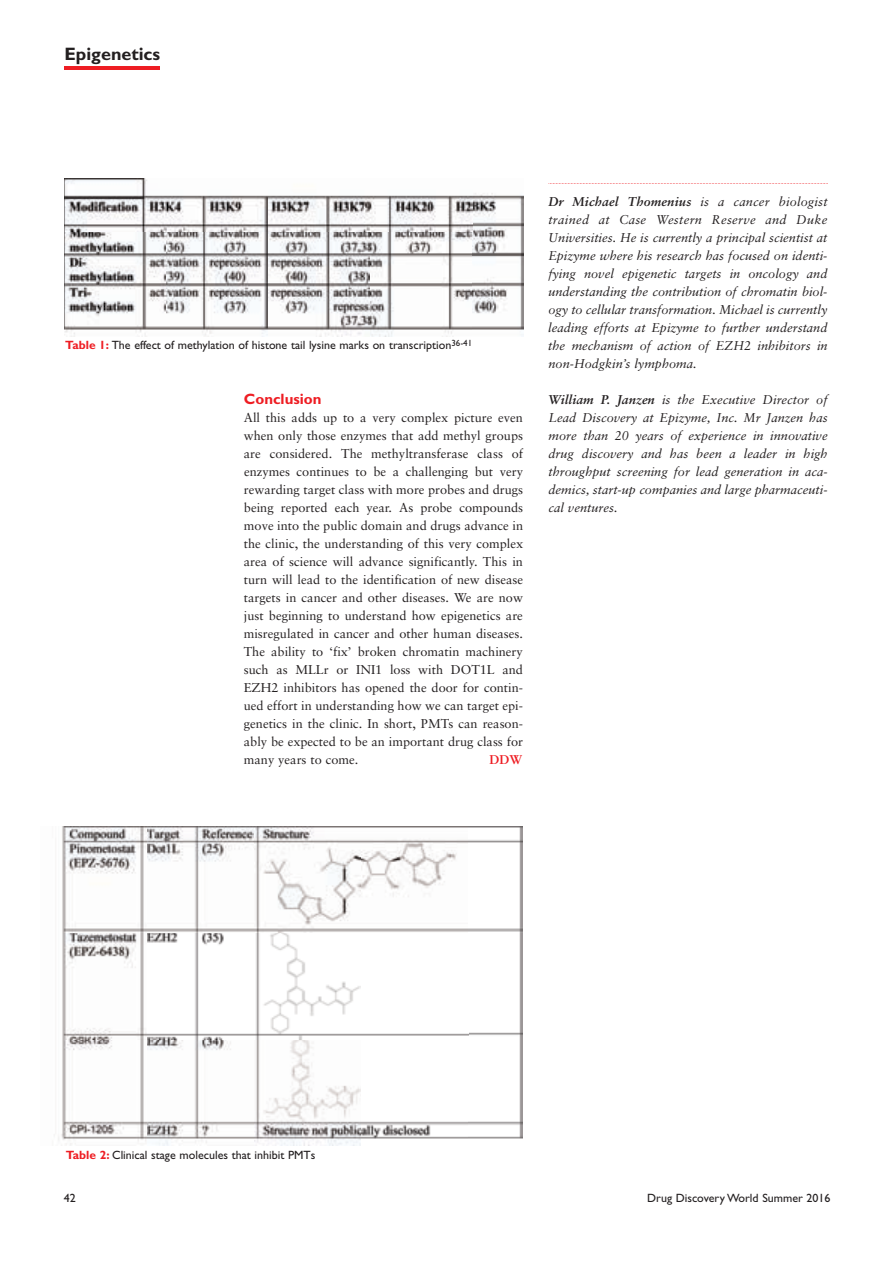
<style>
.page{position:relative;width:893px;height:1263px;background:#fff}
.page>*{position:absolute;margin:0;border:0;box-sizing:border-box;transform-origin:0 0}
.t1{font:700 18px "Gill Sans";color:#231f20}
.t2{font:700 15px "Gill Sans";color:#ee1d23}
.t3{font:12.75px/18px "Sabon";color:#231f20;text-align:justify}
.t4{font:italic 12.75px/18px "Sabon";color:#231f20;text-align:justify}
.t5{font:700 12.75px "Sabon";color:#ee1d23}
.t6{font:12px "Gill Sans";color:#231f20}
.s1{font-weight:700;color:#ee1d23}
.s2{font-weight:700}
</style>
<div class="page">
<svg style="left:549px;top:183px;width:279px;height:1px"></svg>
<hr style="left:65px;top:67px;width:95px;height:3px;background:#ee1d23">
<img style="left:64px;top:179px;width:460px;height:157px">
<img style="left:58px;top:826px;width:464px;height:319px">
<h1 class="t1" style="left:65px;top:47px;width:97px">Epigenetics</h1>
<p class="t6" style="left:65px;top:340px;width:408px"><span class="s1">Table 1:</span> The effect of methylation of histone tail lysine marks on transcription<sup>36-41</sup></p>
<p class="t2" style="left:244px;top:393px;width:79px">Conclusion</p>
<p class="t3" style="left:244px;top:410px;width:281px">All this adds up to a very complex picture even when only those enzymes that add methyl groups are considered. The methyltransferase class of enzymes continues to be a challenging but very rewarding target class with more probes and drugs being reported each year. As probe compounds move into the public domain and drugs advance in the clinic, the understanding of this very complex area of science will advance significantly. This in turn will lead to the identification of new disease targets in cancer and other diseases. We are now just beginning to understand how epigenetics are misregulated in cancer and other human diseases.<br>The ability to ‘fix’ broken chromatin machinery such as MLLr or INI1 loss with DOT1L and EZH2 inhibitors has opened the door for contin&shy;ued effort in understanding how we can target epi&shy;genetics in the clinic. In short, PMTs can reason&shy;ably be expected to be an important drug class for many years to come.</p>
<p class="t5" style="left:490px;top:754px;width:34px">DDW</p>
<p class="t4" style="left:548px;top:194px;width:281px"><span class="s2">Dr Michael Thomenius</span> is a cancer biologist trained at Case Western Reserve and Duke Universities. He is currently a principal scientist at Epizyme where his research has focused on identi&shy;fying novel epigenetic targets in oncology and understanding the contribution of chromatin biol&shy;ogy to cellular transformation. Michael is currently leading efforts at Epizyme to further understand the mechanism of action of EZH2 inhibitors in non-Hodgkin’s lymphoma.</p>
<p class="t4" style="left:548px;top:392px;width:281px"><span class="s2">William P. Janzen</span> is the Executive Director of Lead Discovery at Epizyme, Inc. Mr Janzen has more than 20 years of experience in innovative drug discovery and has been a leader in high throughput screening for lead generation in aca&shy;demics, start-up companies and large pharmaceuti&shy;cal ventures.</p>
<p class="t6" style="left:66px;top:1151px;width:251px"><span class="s1">Table 2:</span> Clinical stage molecules that inhibit PMTs</p>
<p class="t6" style="left:64px;top:1193px;width:13px">42</p>
<p class="t6" style="left:647px;top:1193px;width:185px">Drug Discovery World Summer 2016</p>
</div>
